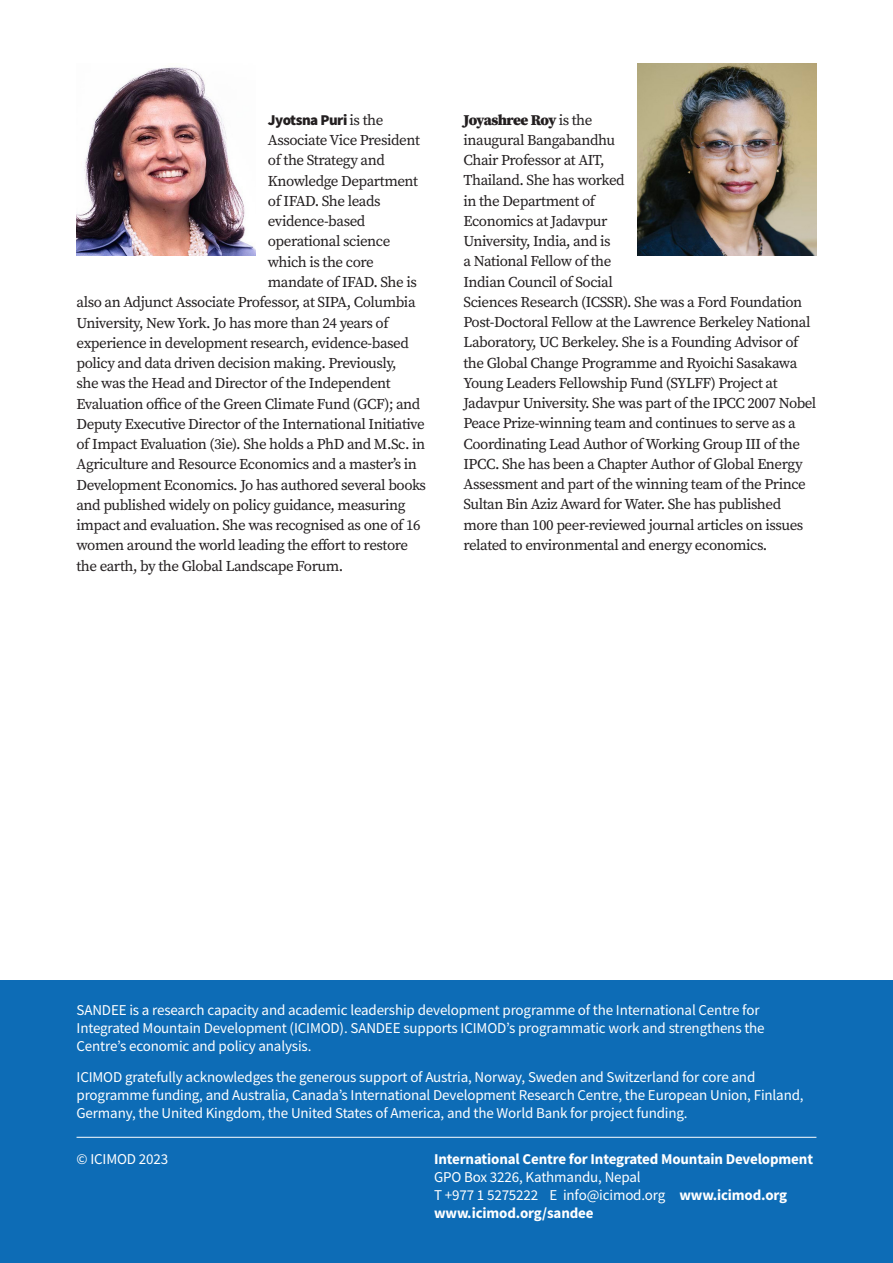
<style>
.page{position:relative;width:893px;height:1263px;background:#fff}
.page>*{position:absolute;margin:0;border:0;box-sizing:border-box;transform-origin:0 0}
.Body{font:15px/20.2px "Source Serif Pro";letter-spacing:-.03em;color:#231f20}
.t1{font:15px/18px "Source Sans Pro";letter-spacing:-.01em;color:#fff}
.t2{font:700 15px "Source Sans Pro";letter-spacing:-.01em;color:#fff}
.Body-2{font:900 15px "Source Sans Pro";letter-spacing:-.03em;color:#231f20}
.s1{font-family:"Source Serif Pro";font-weight:400}
.s2{font-weight:900}
.s3{font-weight:700}
</style>
<div class="page">
<div style="left:0;top:980px;width:893px;height:283px;background:#0d6cb6"></div>
<hr style="left:77px;top:1137px;width:739px;height:1px;background:#fff">
<img style="left:637px;top:64px;width:179px;height:191px">
<img style="left:77px;top:67px;width:178px;height:188px">
<p class="Body-2" style="left:268px;top:110px;width:117px">Jyotsna Puri <span class="s1">is the</span></p>
<p class="Body" style="left:268px;top:130px;width:154px">Associate Vice President</p>
<p class="Body" style="left:268px;top:150px;width:118px">of the Strategy and</p>
<p class="Body" style="left:268px;top:171px;width:152px">Knowledge Department</p>
<p class="Body" style="left:268px;top:191px;width:114px">of IFAD. She leads</p>
<p class="Body" style="left:268px;top:211px;width:99px">evidence-based</p>
<p class="Body" style="left:268px;top:231px;width:124px">operational science</p>
<p class="Body" style="left:268px;top:252px;width:108px">which is the core</p>
<p class="Body" style="left:268px;top:272px;width:151px">mandate of IFAD. She is</p>
<p class="Body" style="left:77px;top:292px;width:341px">also an Adjunct Associate Professor, at SIPA, Columbia</p>
<p class="Body" style="left:77px;top:312px;width:314px">University, New York. Jo has more than 24 years of</p>
<p class="Body" style="left:77px;top:333px;width:334px">experience in development research, evidence-based</p>
<p class="Body" style="left:77px;top:353px;width:322px">policy and data driven decision making. Previously,</p>
<p class="Body" style="left:77px;top:373px;width:316px">she was the Head and Director of the Independent</p>
<p class="Body" style="left:77px;top:393px;width:345px">Evaluation office of the Green Climate Fund (GCF); and</p>
<p class="Body" style="left:77px;top:414px;width:350px">Deputy Executive Director of the International Initiative</p>
<p class="Body" style="left:77px;top:434px;width:350px">of Impact Evaluation (3ie). She holds a PhD and M.Sc. in</p>
<p class="Body" style="left:77px;top:454px;width:342px">Agriculture and Resource Economics and a master’s in</p>
<p class="Body" style="left:77px;top:474px;width:351px">Development Economics. Jo has authored several books</p>
<p class="Body" style="left:77px;top:495px;width:331px">and published widely on policy guidance, measuring</p>
<p class="Body" style="left:77px;top:515px;width:346px">impact and evaluation. She was recognised as one of 16</p>
<p class="Body" style="left:77px;top:535px;width:333px">women around the world leading the effort to restore</p>
<p class="Body" style="left:77px;top:555px;width:268px">the earth, by the Global Landscape Forum.</p>
<p class="Body" style="left:463px;top:110px;width:354px"><span class="s2">Joyashree Roy</span> is the<br>inaugural Bangabandhu<br>Chair Professor at AIT,<br>Thailand. She has worked<br>in the Department of<br>Economics at Jadavpur<br>University, India, and is<br>a National Fellow of the<br>Indian Council of Social<br>Sciences Research (ICSSR). She was a Ford Foundation Post-Doctoral Fellow at the Lawrence Berkeley National Laboratory, UC Berkeley. She is a Founding Advisor of the Global Change Programme and Ryoichi Sasakawa Young Leaders Fellowship Fund (SYLFF) Project at Jadavpur University. She was part of the IPCC 2007 Nobel Peace Prize-winning team and continues to serve as a Coordinating Lead Author of Working Group III of the IPCC. She has been a Chapter Author of Global Energy Assessment and part of the winning team of the Prince Sultan Bin Aziz Award for Water. She has published more than 100 peer-reviewed journal articles on issues related to environmental and energy economics.</p>
<p class="t1" style="left:77px;top:1001px;width:690px">SANDEE is a research capacity and academic leadership development programme of the International Centre for<br>Integrated Mountain Development (ICIMOD). SANDEE supports ICIMOD’s programmatic work and strengthens the<br>Centre’s economic and policy analysis.</p>
<p class="t1" style="left:77px;top:1068px;width:729px">ICIMOD gratefully acknowledges the generous support of Austria, Norway, Sweden and Switzerland for core and programme funding, and Australia, Canada’s International Development Research Centre, the European Union, Finland,<br>Germany, the United Kingdom, the United States of America, and the World Bank for project funding.</p>
<p class="t2" style="left:434px;top:1148px;width:380px">International Centre for Integrated Mountain Development</p>
<p class="t1" style="left:434px;top:1168px;width:208px">GPO Box 3226, Kathmandu, Nepal</p>
<p class="t1" style="left:434px;top:1186px;width:355px">T +977 1 5275222 E info@icimod.org <span class="s3">www.icimod.org</span></p>
<p class="t2" style="left:434px;top:1202px;width:161px">www.icimod.org/sandee</p>
<p class="t1" style="left:77px;top:1150px;width:93px">© ICIMOD 2023</p>
</div>
